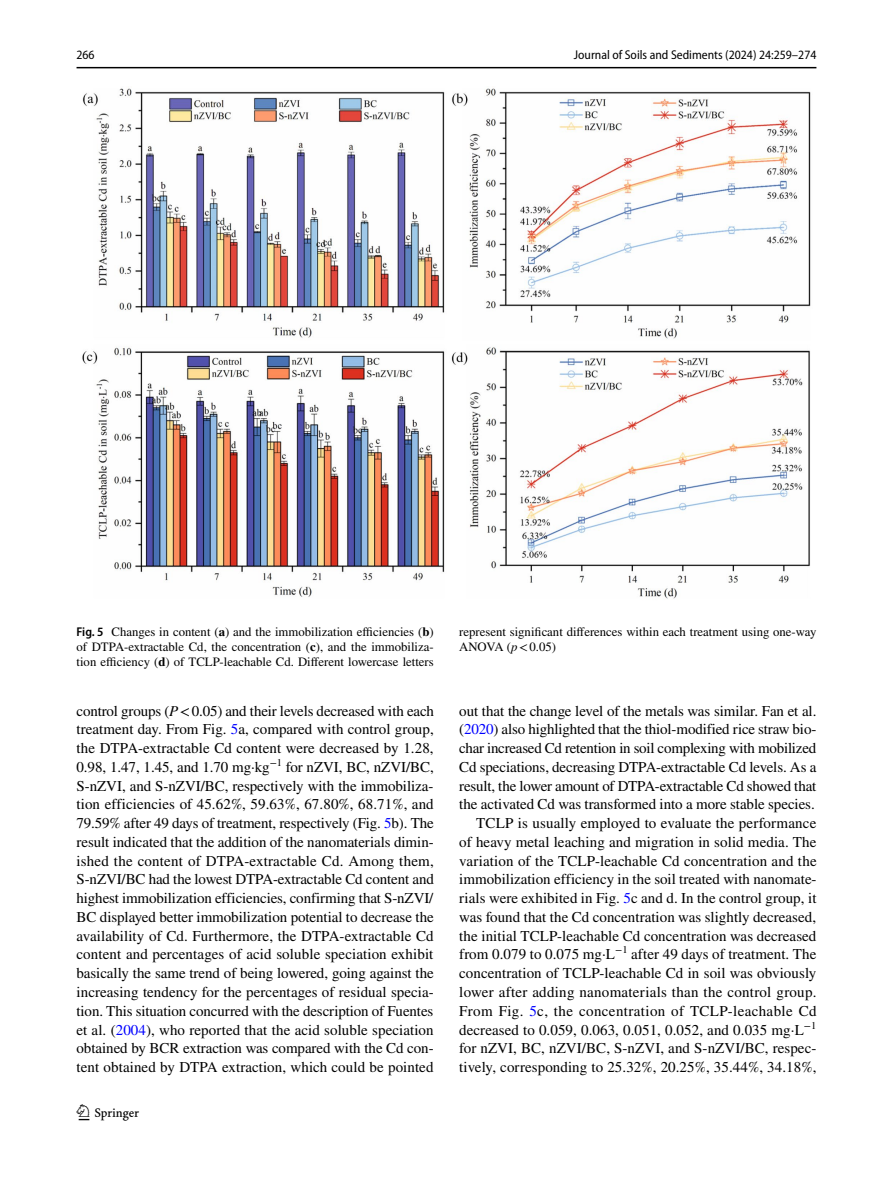
<style>
.page{position:relative;width:893px;height:1187px;background:#fff}
.page>*{position:absolute;margin:0;border:0;box-sizing:border-box;transform-origin:0 0}
.t1{font:22.5px "Springnew Regular 2";color:#000}
.t2{font:15px/18.8px "STIX";letter-spacing:.005em;color:#000;text-align:justify}
.t3{font:12.75px/15px "STIX";color:#000;text-align:justify}
.t4{font:semi-condensed 12.75px "Myriad Pro";color:#000}
.s1{font-family:"Myriad Pro";font-weight:600;font-stretch:semi-condensed}
.s2{font-weight:700}
.s3{font-style:italic}
.s4{color:#00f}
</style>
<div class="page">
<hr style="left:77px;top:67px;width:739px;height:1px;background:#000">
<img style="left:82px;top:88px;width:729px;height:511px">
<p class="t4" style="left:77px;top:48px;width:20px">266</p>
<p class="t4" style="left:574px;top:48px;width:244px">Journal of Soils and Sediments (2024) 24:259–274</p>
<p class="t3" style="left:77px;top:624px;width:359px"><span class="s1">Fig. 5</span> Changes in content (<span class="s2">a</span>) and the immobilization efficiencies (<span class="s2">b</span>) of DTPA-extractable Cd, the concentration (<span class="s2">c</span>), and the immobiliza&shy;tion efficiency (<span class="s2">d</span>) of TCLP-leachable Cd. Different lowercase letters</p>
<p class="t3" style="left:459px;top:624px;width:359px">represent significant differences within each treatment using one-way<br>ANOVA (<span class="s3">p</span>&lt;0.05)</p>
<p class="t2" style="left:77px;top:702px;width:359px">control groups (<span class="s3">P</span>&lt;0.05) and their levels decreased with each treatment day. From Fig. <span class="s4">5</span>a, compared with control group, the DTPA-extractable Cd content were decreased by 1.28, 0.98, 1.47, 1.45, and 1.70 mg·kg<sup>−1</sup> for nZVI, BC, nZVI/BC, S-nZVI, and S-nZVI/BC, respectively with the immobiliza&shy;tion efficiencies of 45.62%, 59.63%, 67.80%, 68.71%, and 79.59% after 49 days of treatment, respectively (Fig. <span class="s4">5</span>b). The result indicated that the addition of the nanomaterials dimin&shy;ished the content of DTPA-extractable Cd. Among them, S-nZVI/BC had the lowest DTPA-extractable Cd content and highest immobilization efficiencies, confirming that S-nZVI/ BC displayed better immobilization potential to decrease the availability of Cd. Furthermore, the DTPA-extractable Cd content and percentages of acid soluble speciation exhibit basically the same trend of being lowered, going against the increasing tendency for the percentages of residual specia&shy;tion. This situation concurred with the description of Fuentes et al. (<span class="s4">2004</span>), who reported that the acid soluble speciation obtained by BCR extraction was compared with the Cd con&shy;tent obtained by DTPA extraction, which could be pointed</p>
<p class="t2" style="left:459px;top:702px;width:359px;text-align:right">out that the change level of the metals was similar. Fan et al. (<span class="s4">2020</span>) also highlighted that the thiol-modified rice straw bio&shy;char increased Cd retention in soil complexing with mobilized Cd speciations, decreasing DTPA-extractable Cd levels. As a result, the lower amount of DTPA-extractable Cd showed that the activated Cd was transformed into a more stable species.<br>TCLP is usually employed to evaluate the performance<br>of heavy metal leaching and migration in solid media. The variation of the TCLP-leachable Cd concentration and the immobilization efficiency in the soil treated with nanomate&shy;rials were exhibited in Fig. <span class="s4">5</span>c and d. In the control group, it was found that the Cd concentration was slightly decreased, the initial TCLP-leachable Cd concentration was decreased from 0.079 to 0.075 mg·L<sup>−1</sup> after 49 days of treatment. The concentration of TCLP-leachable Cd in soil was obviously lower after adding nanomaterials than the control group.<br>From Fig. <span class="s4">5</span>c, the concentration of TCLP-leachable Cd decreased to 0.059, 0.063, 0.051, 0.052, and 0.035 mg·L<sup>−1 </sup>for nZVI, BC, nZVI/BC, S-nZVI, and S-nZVI/BC, respec&shy;tively, corresponding to 25.32%, 20.25%, 35.44%, 34.18%,</p>
<h1 class="t1" style="left:79px;top:1104px;width:62px">1 3</h1>
</div>
